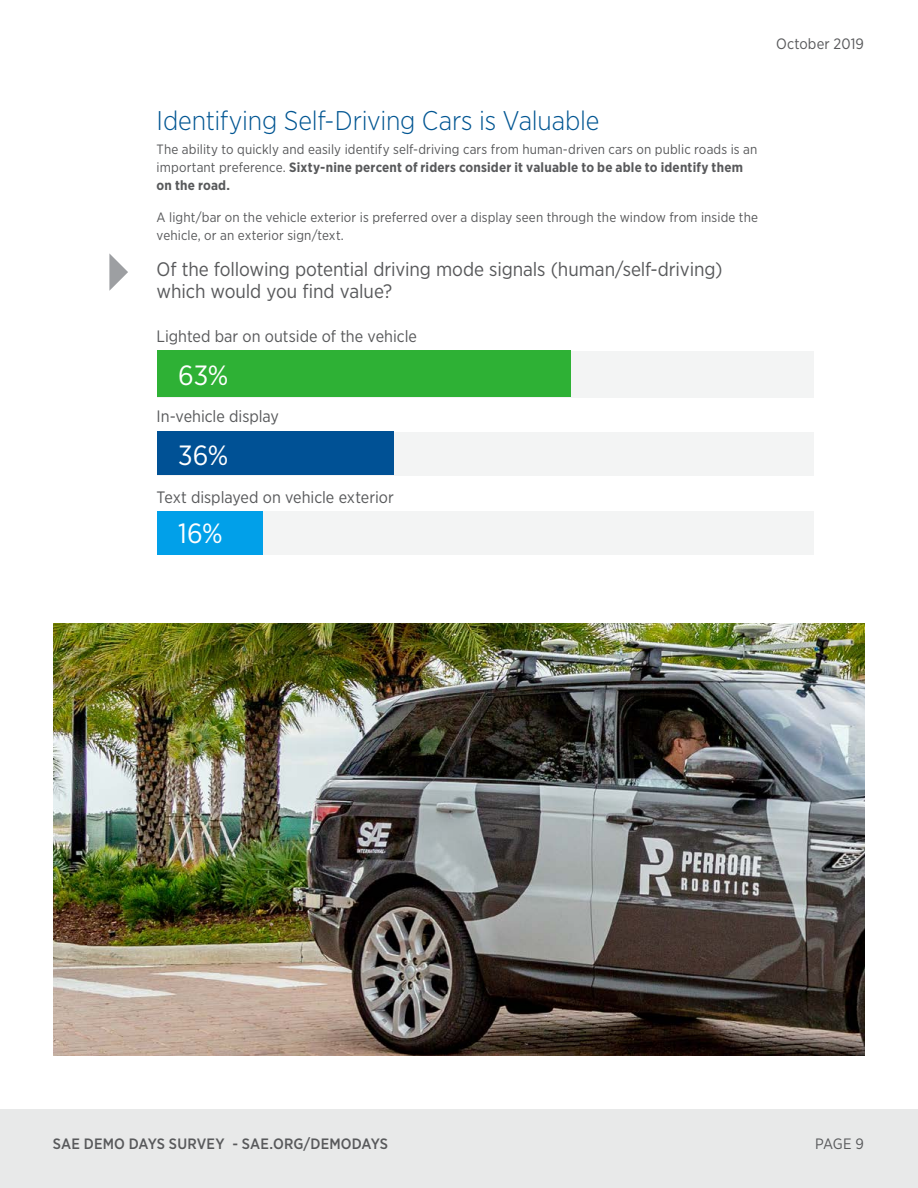
<style>
.page{position:relative;width:918px;height:1188px;background:#fff}
.page>*{position:absolute;margin:0;border:0;box-sizing:border-box;transform-origin:0 0}
.t1{font:27.75px "Gotham Narrow";color:#fff}
.t2{font:300 27px "Gotham Narrow";letter-spacing:-.01em;color:#005592}
.t3{font:19.5px/22.5px "Gotham Narrow";letter-spacing:-.005em;color:#58595b}
.t4{font:16.5px "Gotham Narrow";color:#58595b}
.t5{font:500 15px "Gotham Narrow";letter-spacing:.01em;color:#58595b}
.t6{font:15px "Gotham Narrow";letter-spacing:.005em;color:#58595b}
.t7{font:13.5px/18px "Gotham Narrow";letter-spacing:.01em;color:#58595b}
.s1{font-weight:700}
</style>
<div class="page">
<div style="left:0;top:1109px;width:918px;height:79px;background:#e8e9e9"></div>
<div style="left:158px;top:351px;width:656px;height:46px;background:#f3f4f4"></div>
<div style="left:158px;top:432px;width:656px;height:44px;background:#f3f4f4"></div>
<div style="left:158px;top:512px;width:656px;height:43px;background:#f3f4f4"></div>
<img style="left:53px;top:623px;width:812px;height:432px">
<div style="left:157px;top:511px;width:105px;height:44px;background:#01a0e9"></div>
<div style="left:157px;top:431px;width:236px;height:44px;background:#005195"></div>
<div style="left:157px;top:351px;width:414px;height:46px;background:#2eb135"></div>
<svg style="left:109px;top:253px;width:19px;height:38px"></svg>
<p class="t6" style="left:776px;top:34px;width:89px">October 2019</p>
<h2 class="t2" style="left:157px;top:104px;width:444px">Identifying Self-Driving Cars is Valuable</h2>
<p class="t7" style="left:157px;top:140px;width:602px">The ability to quickly and easily identify self-driving cars from human-driven cars on public roads is an important preference. <span class="s1">Sixty-nine percent of riders consider it valuable to be able to identify them on the road.</span></p>
<p class="t7" style="left:157px;top:208px;width:603px">A light/bar on the vehicle exterior is preferred over a display seen through the window from inside the vehicle, or an exterior sign/text.</p>
<h3 class="t3" style="left:157px;top:257px;width:567px">Of the following potential driving mode signals (human/self-driving) which would you find value?</h3>
<p class="t4" style="left:157px;top:325px;width:262px">Lighted bar on outside of the vehicle</p>
<h1 class="t1" style="left:178px;top:358px;width:52px">63%</h1>
<p class="t4" style="left:157px;top:406px;width:124px">In-vehicle display</p>
<h1 class="t1" style="left:178px;top:438px;width:52px">36%</h1>
<p class="t4" style="left:157px;top:487px;width:239px">Text displayed on vehicle exterior</p>
<h1 class="t1" style="left:178px;top:516px;width:46px">16%</h1>
<p class="t5" style="left:53px;top:1134px;width:337px">SAE DEMO DAYS SURVEY - SAE.ORG/DEMODAYS</p>
<p class="t6" style="left:815px;top:1135px;width:50px">PAGE 9</p>
</div>
